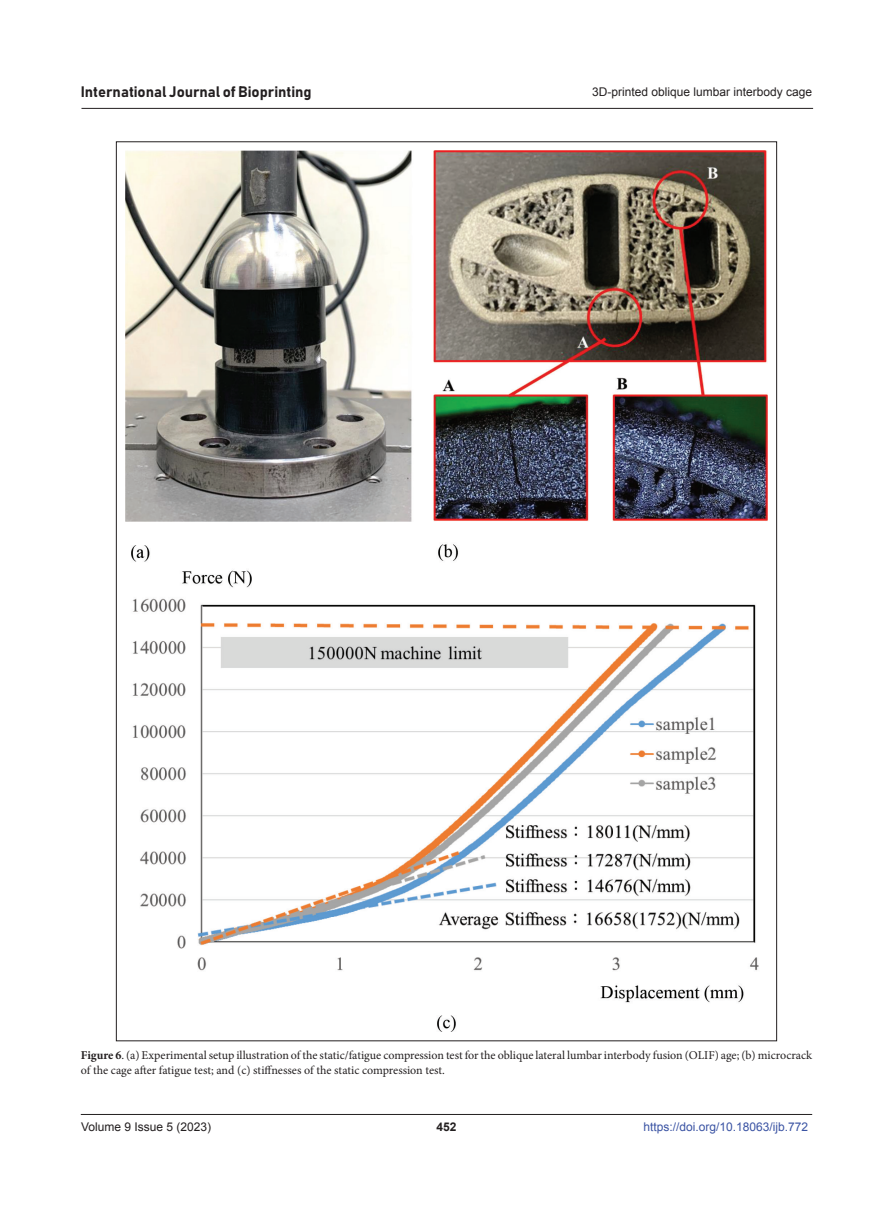
<style>
.page{position:relative;width:893px;height:1212px;background:#fff}
.page>*{position:absolute;margin:0;border:0;box-sizing:border-box;transform-origin:0 0}
.t1{font:15px "Bahnschrift";color:#231f20}
.figLends{font:12px/15px "Minion Pro";color:#231f20}
.t2{font:12px "Arial";color:#231f20}
.t3{font:12px "Arial";color:#3a53a3}
.t4{font:700 12px "Arial";color:#231f20}
.s1{font-weight:700}
</style>
<div class="page">
<hr style="left:81px;top:1114px;width:731px;height:1px;background:#231f20">
<hr style="left:81px;top:108px;width:732px;height:1px;background:#231f20">
<img style="left:125px;top:151px;width:643px;height:881px">
<p class="t1" style="left:81px;top:83px;width:232px">International Journal of Bioprinting</p>
<p class="t2" style="left:592px;top:84px;width:222px">3D-printed oblique lumbar interbody cage</p>
<p class="figLends" style="left:81px;top:1047px;width:733px"><span class="s1">Figure 6</span>. (a) Experimental setup illustration of the static/fatigue compression test for the oblique lateral lumbar interbody fusion (OLIF) age; (b) microcrack of the cage after fatigue test; and (c) stiffnesses of the static compression test.</p>
<p class="t2" style="left:81px;top:1119px;width:132px">Volume 9 Issue 5 (2023)</p>
<p class="t4" style="left:436px;top:1119px;width:22px">452</p>
<p class="t3" style="left:643px;top:1119px;width:166px">https://doi.org/10.18063/ijb.772</p>
</div>
